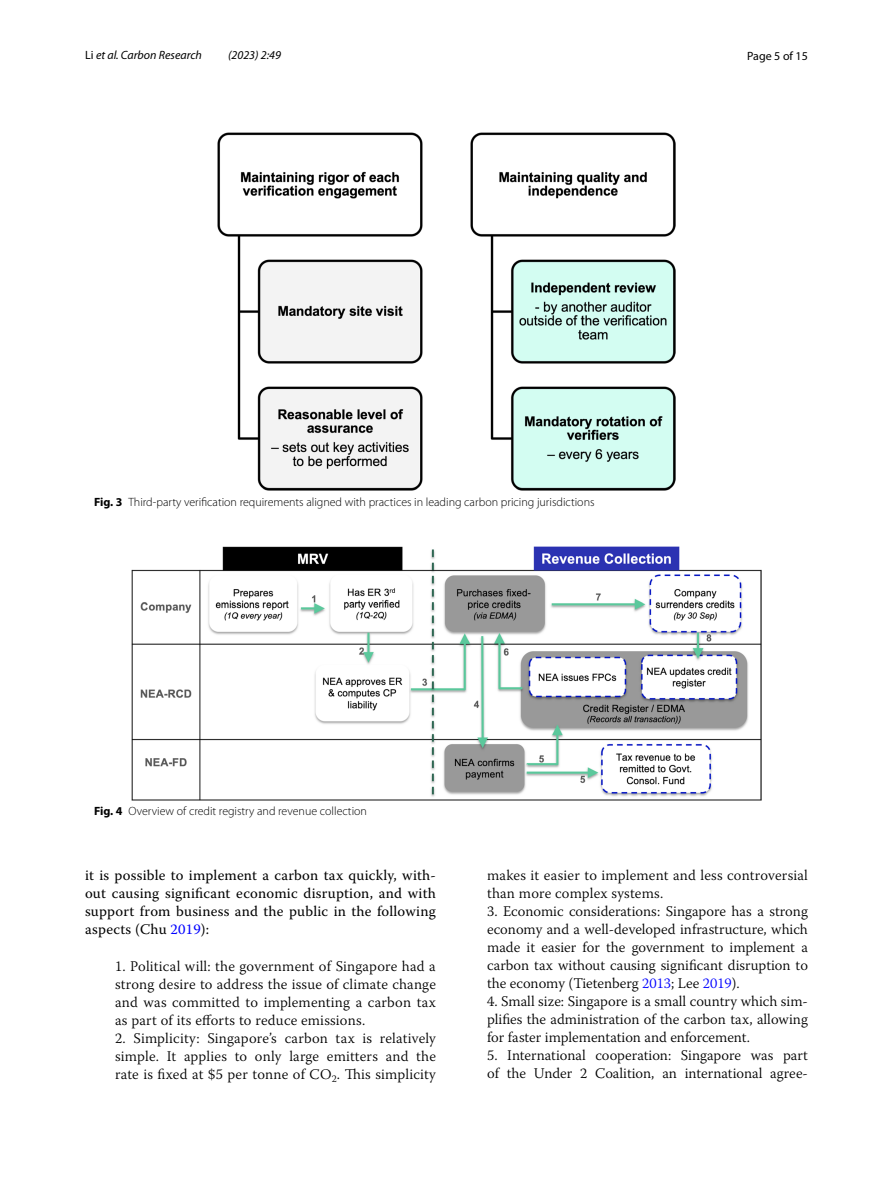
<style>
.page{position:relative;width:893px;height:1187px;background:#fff}
.page>*{position:absolute;margin:0;border:0;box-sizing:border-box;transform-origin:0 0}
.t1{font:300 14.7px/18px "Warnock Pro";letter-spacing:.005em;color:#000;text-align:justify}
.t2{font:14.7px/18px "Warnock Pro";letter-spacing:.015em;color:#000;text-align:justify}
.t3{font:300 12px "Myriad Pro";color:#000}
.t4{font:italic 12px "Myriad Pro";color:#000}
.t5{font:12px "Myriad Pro";color:#000}
.s1{font-style:normal}
.s2{font-weight:700}
.s3{color:#00f}
</style>
<div class="page">
<img style="left:217px;top:133px;width:459px;height:357px">
<img style="left:131px;top:546px;width:631px;height:254px">
<p class="t4" style="left:85px;top:48px;width:118px"><span class="s1">Li</span> et al. Carbon Research</p>
<p class="t4" style="left:228px;top:48px;width:54px">(2023) 2:49</p>
<p class="t5" style="left:747px;top:48px;width:62px">Page 5 of 15</p>
<p class="t3" style="left:94px;top:495px;width:502px"><span class="s2">Fig. 3</span> Third-party verification requirements aligned with practices in leading carbon pricing jurisdictions</p>
<p class="t3" style="left:94px;top:804px;width:274px"><span class="s2">Fig. 4</span> Overview of credit registry and revenue collection</p>
<p class="t2" style="left:85px;top:865px;width:352px">it is possible to implement a carbon tax quickly, with&shy;out causing significant economic disruption, and with support from business and the public in the following aspects (Chu <span class="s3">2019</span>):</p>
<p class="t1" style="left:115px;top:956px;width:322px">1. Political will: the government of Singapore had a strong desire to address the issue of climate change and was committed to implementing a carbon tax as part of its efforts to reduce emissions.</p>
<p class="t1" style="left:115px;top:1028px;width:322px">2. Simplicity: Singapore’s carbon tax is relatively simple. It applies to only large emitters and the rate is fixed at $5 per tonne of CO<sub>2</sub>. This simplicity</p>
<p class="t1" style="left:487px;top:865px;width:322px">makes it easier to implement and less controversial than more complex systems.</p>
<p class="t1" style="left:487px;top:901px;width:322px">3. Economic considerations: Singapore has a strong economy and a well-developed infrastructure, which made it easier for the government to implement a carbon tax without causing significant disruption to the economy (Tietenberg <span class="s3">2013</span>; Lee <span class="s3">2019</span>).</p>
<p class="t1" style="left:487px;top:991px;width:322px">4. Small size: Singapore is a small country which sim&shy;plifies the administration of the carbon tax, allowing for faster implementation and enforcement.</p>
<p class="t1" style="left:487px;top:1045px;width:322px">5. International cooperation: Singapore was part of the Under 2 Coalition, an international agree-</p>
</div>
